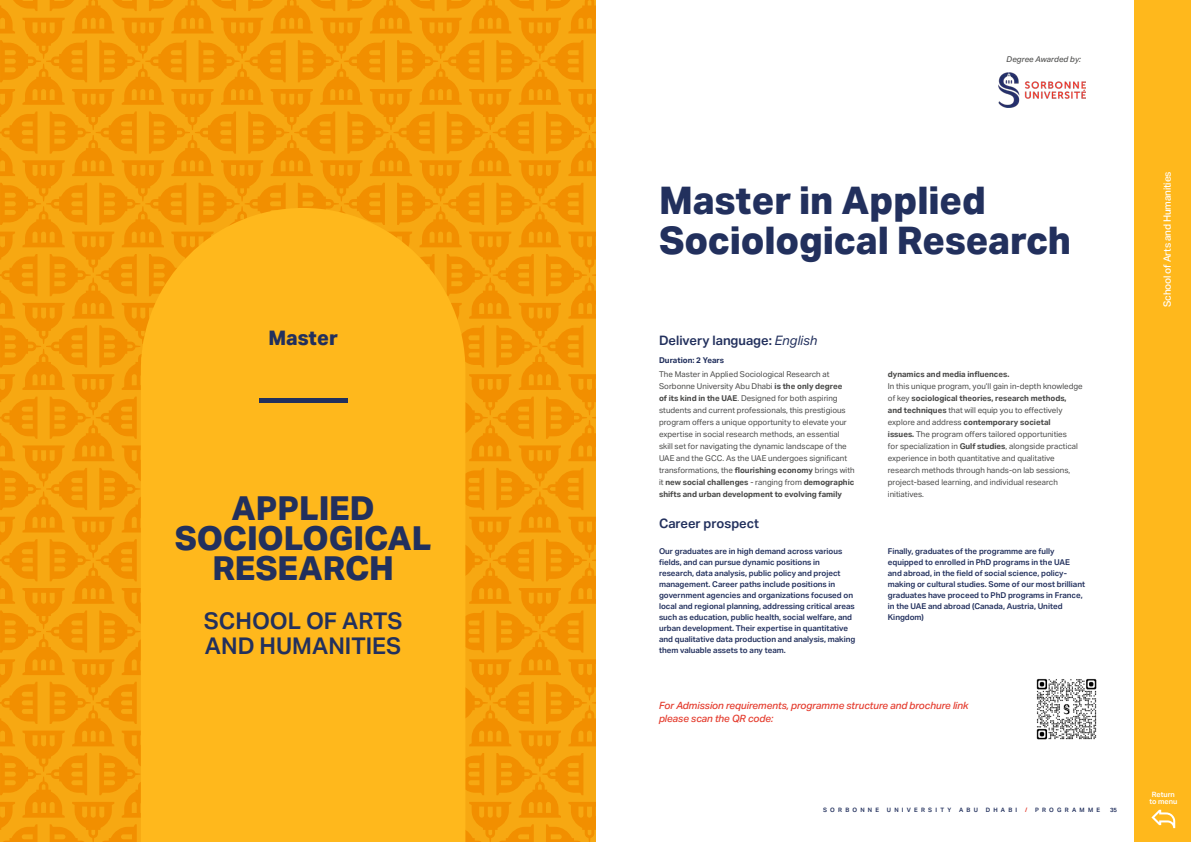
<style>
.page{position:relative;width:1191px;height:842px;background:#fff}
.page>*{position:absolute;margin:0;border:0;box-sizing:border-box;transform-origin:0 0}
.t1{font:800 38px/40px "Aktiv Grotesk Arbc";color:#22305d}
.t2{font:800 33px/30px "Aktiv Grotesk Arbc";color:#22305d;text-align:center}
.t3{font:600 23px/25px "Aktiv Grotesk Arbc";color:#22305d}
.t4{font:800 20px "Aktiv Grotesk Arbc";color:#22305d}
.t5{font:600 13px "Aktiv Grotesk Arbc";color:#22305d}
.t6{font:italic 500 10px/13px "Aktiv Grotesk Arbc";letter-spacing:-.01em;color:#e43c2e}
.t7{font:500 10px "Aktiv Grotesk Arbc";letter-spacing:-.015em;color:#fff}
.t8{font:8px/12px "Aktiv Grotesk Arbc";color:#4a4a49}
.t9{font:600 8px/11px "Aktiv Grotesk Arbc";color:#22305d}
.t10{font:700 8px "Aktiv Grotesk Arbc";color:#4a4a49}
.t11{font:italic 500 8px "Aktiv Grotesk Arbc";color:#575756}
.t12{font:700 8px "Aktiv Grotesk Arbc";color:#22305d}
.t13{font:600 7.3px/7.3px "Aktiv Grotesk Arbc";color:#fff;text-align:center}
.t14{font:600 6px "Aktiv Grotesk Arbc";letter-spacing:.54em;color:#22305d}
.t15{font:600 6px "Aktiv Grotesk Arbc";color:#e43c2e}
.s1{font-weight:400;font-style:italic}
.s2{font-weight:700}
</style>
<div class="page">
<svg style="left:0;top:0;width:595px;height:842px;background:#f49c0a"></svg>
<div style="left:141px;top:208px;width:324px;height:634px;background:#ffb81c"></div>
<img style="left:1036px;top:678px;width:61px;height:62px">
<div style="left:259px;top:398px;width:88px;height:5px;background:#22305d"></div>
<img style="left:998px;top:72px;width:87px;height:36px">
<div style="left:1134px;top:0;width:57px;height:842px;background:#ffb81c"></div>
<svg style="left:1151px;top:810px;width:24px;height:18px"></svg>
<h3 class="t4" style="left:268px;top:326px;width:71px">Master</h3>
<h2 class="t2" style="left:175px;top:493px;width:258px">APPLIED<br>SOCIOLOGICAL<br>RESEARCH</h2>
<h3 class="t3" style="left:204px;top:608px;width:200px">SCHOOL OF ARTS<br>AND HUMANITIES</h3>
<p class="t11" style="left:1006px;top:55px;width:76px">Degree Awarded by:</p>
<h1 class="t1" style="left:659px;top:181px;width:413px">Master in Applied<br>Sociological Research</h1>
<h3 class="t5" style="left:659px;top:332px;width:160px">Delivery language: <span class="s1">English</span></h3>
<p class="t12" style="left:659px;top:355px;width:67px">Duration: 2 Years</p>
<p class="t8" style="left:659px;top:368px;width:197px">The Master in Applied Sociological Research at Sorbonne University Abu Dhabi <span class="s2">is the only degree<br>of its kind in the UAE</span>. Designed for both aspiring students and current professionals, this prestigious program offers a unique opportunity to elevate your expertise in social research methods, an essential skill set for navigating the dynamic landscape of the UAE and the GCC. As the UAE undergoes significant transformations, the <span class="s2">flourishing economy</span> brings with it <span class="s2">new social challenges</span> - ranging from <span class="s2">demographic shifts and urban development to evolving family</span></p>
<h3 class="t5" style="left:659px;top:516px;width:102px">Career prospect</h3>
<p class="t9" style="left:659px;top:545px;width:198px">Our graduates are in high demand across various fields, and can pursue dynamic positions in research, data analysis, public policy and project management. Career paths include positions in government agencies and organizations focused on local and regional planning, addressing critical areas such as education, public health, social welfare, and urban development. Their expertise in quantitative and qualitative data production and analysis, making them valuable assets to any team.</p>
<p class="t10" style="left:888px;top:370px;width:123px">dynamics and media influences.</p>
<p class="t8" style="left:888px;top:380px;width:196px">In this unique program, you’ll gain in-depth knowledge of key <span class="s2">sociological theories, research methods,<br>and techniques</span> that will equip you to effectively explore and address <span class="s2">contemporary societal<br>issues.</span> The program offers tailored opportunities<br>for specialization in <span class="s2">Gulf studies</span>, alongside practical experience in both quantitative and qualitative research methods through hands-on lab sessions, project-based learning, and individual research initiatives.</p>
<p class="t9" style="left:888px;top:545px;width:199px">Finally, graduates of the programme are fully equipped to enrolled in PhD programs in the UAE and abroad, in the field of social science, policy&shy;making or cultural studies. Some of our most brilliant graduates have proceed to PhD programs in France, in the UAE and abroad (Canada, Austria, United Kingdom)</p>
<p class="t6" style="left:659px;top:699px;width:311px">For Admission requirements, programme structure and brochure link please scan the QR code:</p>
<p class="t14" style="left:823px;top:806px;width:58px">SORBONNE</p>
<p class="t14" style="left:887px;top:806px;width:66px">UNIVERSITY</p>
<p class="t14" style="left:959px;top:806px;width:20px">ABU</p>
<p class="t14" style="left:985px;top:806px;width:33px">DHABI</p>
<p class="t15" style="left:1025px;top:806px;width:4px">/</p>
<p class="t14" style="left:1035px;top:806px;width:66px">PROGRAMME</p>
<p class="t14" style="left:1110px;top:806px;width:9px">35</p>
<p class="t7" style="left:1161px;top:187px;width:18px;rotate:-90deg">ties</p>
<p class="t7" style="left:1161px;top:307px;width:137px;rotate:-90deg">School of Arts and Humanities</p>
<p class="t7" style="left:1161px;top:308px;width:8px;rotate:-90deg">S</p>
<p class="t13" style="left:1149px;top:791px;width:29px">Return to menu</p>
</div>
